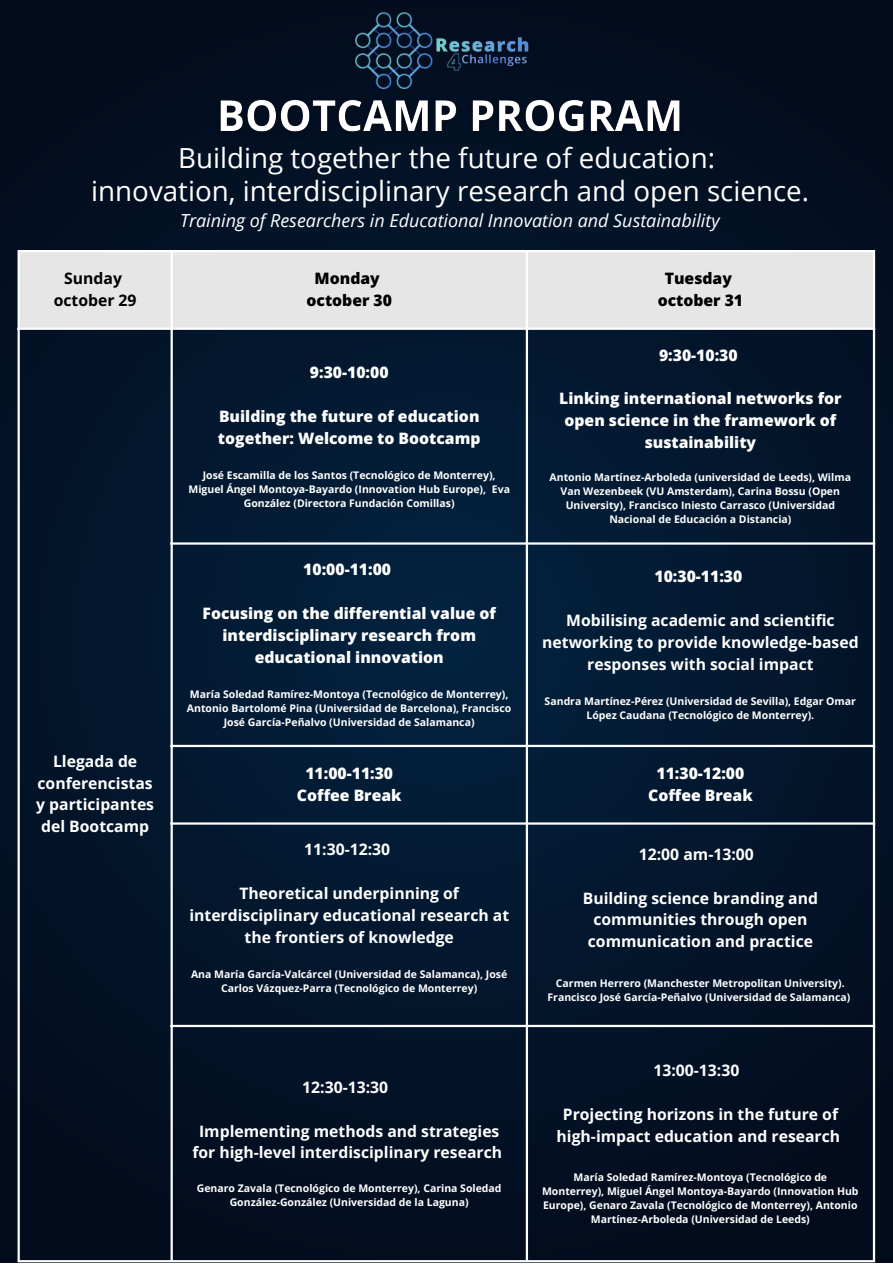
<style>
.page{position:relative;width:893px;height:1264px;background:#fff}
.page>*{position:absolute;margin:0;border:0;box-sizing:border-box;transform-origin:0 0}
.t1{font:27.75px "Open Sans";color:#fff}
.t2{font:italic 18px "Open Sans";color:#fff}
.t3{font:700 15.75px/21.9px "Open Sans";color:#fff;text-align:center}
.t4{font:800 15.75px/21.9px "Open Sans";color:#fff;text-align:center}
.t5{font:800 15.75px "Open Sans";color:#000}
.t6{font:700 15.75px "Open Sans";color:#000}
.t7{font:700 10.5px/14px "Open Sans";color:#fff;text-align:center}
</style>
<div class="page">
<img style="left:0;top:0;width:892px;height:1262px">
<img style="left:355px;top:12px;width:182px;height:74px">
<div style="left:20px;top:252px;width:852px;height:75px;background:#e6e6e6"></div>
<hr style="left:18px;top:252px;width:2px;height:1007px;background:#fff">
<hr style="left:170px;top:252px;width:3px;height:1007px;background:#fff">
<hr style="left:525px;top:252px;width:3px;height:1007px;background:#fff">
<hr style="left:872px;top:252px;width:3px;height:1007px;background:#fff">
<hr style="left:18px;top:250px;width:857px;height:2px;background:#fff">
<hr style="left:18px;top:327px;width:857px;height:3px;background:#fff">
<hr style="left:170px;top:542px;width:705px;height:2px;background:#fff">
<hr style="left:170px;top:744px;width:705px;height:3px;background:#fff">
<hr style="left:170px;top:822px;width:705px;height:2px;background:#fff">
<hr style="left:170px;top:1024px;width:705px;height:3px;background:#fff">
<hr style="left:18px;top:1259px;width:857px;height:3px;background:#fff">
<img style="left:210px;top:86px;width:480px;height:58px">
<p class="t1" style="left:178px;top:138px;width:538px">Building together the future of education:</p>
<p class="t1" style="left:91px;top:171px;width:719px">innovation, interdisciplinary research and open science.</p>
<p class="t2" style="left:180px;top:207px;width:541px">Training of Researchers in Educational Innovation and Sustainability</p>
<p class="t6" style="left:64px;top:267px;width:59px">Sunday</p>
<p class="t6" style="left:54px;top:289px;width:84px">october 29</p>
<p class="t3" style="left:36px;top:749px;width:119px">Llegada de conferencistas y participantes del Bootcamp</p>
<p class="t5" style="left:314px;top:267px;width:67px">Monday</p>
<p class="t5" style="left:306px;top:289px;width:87px">october 30</p>
<p class="t4" style="left:310px;top:361px;width:80px">9:30-10:00</p>
<p class="t4" style="left:218px;top:405px;width:264px;text-align:left">Building the future of education together: Welcome to Bootcamp</p>
<p class="t7" style="left:188px;top:467px;width:323px">José Escamilla de los Santos (Tecnológico de Monterrey),<br>Miguel Ángel Montoya-Bayardo (Innovation Hub Europe), Eva<br>González (Directora Fundación Comillas)</p>
<p class="t4" style="left:303px;top:558px;width:89px">10:00-11:00</p>
<p class="t4" style="left:202px;top:602px;width:295px">Focusing on the differential value of interdisciplinary research from educational innovation</p>
<p class="t7" style="left:187px;top:686px;width:326px">María Soledad Ramírez-Montoya (Tecnológico de Monterrey),<br>Antonio Bartolomé Pina (Universidad de Barcelona), Francisco<br>José García-Peñalvo (Universidad de Salamanca)</p>
<p class="t4" style="left:305px;top:761px;width:89px">11:00-11:30</p>
<p class="t4" style="left:297px;top:783px;width:106px">Coffee Break</p>
<p class="t3" style="left:304px;top:838px;width:87px">11:30-12:30</p>
<p class="t3" style="left:189px;top:882px;width:321px">Theoretical underpinning of interdisciplinary educational research at the frontiers of knowledge</p>
<p class="t7" style="left:191px;top:966px;width:317px">Ana María García-Valcárcel (Universidad de Salamanca), José<br>Carlos Vázquez-Parra (Tecnológico de Monterrey)</p>
<p class="t3" style="left:302px;top:1075px;width:87px">12:30-13:30</p>
<p class="t3" style="left:192px;top:1119px;width:311px">Implementing methods and strategies for high-level interdisciplinary research</p>
<p class="t7" style="left:197px;top:1180px;width:306px">Genaro Zavala (Tecnológico de Monterrey), Carina Soledad<br>González-González (Universidad de la Laguna)</p>
<p class="t5" style="left:664px;top:267px;width:69px">Tuesday</p>
<p class="t5" style="left:657px;top:289px;width:87px">october 31</p>
<p class="t4" style="left:659px;top:343px;width:80px">9:30-10:30</p>
<p class="t4" style="left:559px;top:387px;width:284px">Linking international networks for open science in the framework of sustainability</p>
<p class="t7" style="left:549px;top:470px;width:303px">Antonio Martínez-Arboleda (universidad de Leeds), Wilma Van Wezenbeek (VU Amsterdam), Carina Bossu (Open University), Francisco Iniesto Carrasco (Universidad Nacional de Educación a Distancia)</p>
<p class="t4" style="left:654px;top:565px;width:89px">10:30-11:30</p>
<p class="t3" style="left:542px;top:609px;width:318px">Mobilising academic and scientific networking to provide knowledge-based responses with social impact</p>
<p class="t7" style="left:544px;top:693px;width:313px">Sandra Martínez-Pérez (Universidad de Sevilla), Edgar Omar<br>López Caudana (Tecnológico de Monterrey).</p>
<p class="t4" style="left:656px;top:761px;width:89px">11:30-12:00</p>
<p class="t4" style="left:648px;top:783px;width:106px">Coffee Break</p>
<p class="t3" style="left:638px;top:842px;width:116px">12:00 am-13:00</p>
<p class="t3" style="left:582px;top:886px;width:237px">Building science branding and communities through open communication and practice</p>
<p class="t7" style="left:556px;top:975px;width:290px">Carmen Herrero (Manchester Metropolitan University).</p>
<p class="t7" style="left:547px;top:989px;width:304px">Francisco José García-Peñalvo (Universidad de Salamanca)</p>
<p class="t3" style="left:653px;top:1059px;width:87px">13:00-13:30</p>
<p class="t3" style="left:556px;top:1102px;width:285px">Projecting horizons in the future of high-impact education and research</p>
<p class="t7" style="left:542px;top:1170px;width:318px">María Soledad Ramírez-Montoya (Tecnológico de Monterrey), Miguel Ángel Montoya-Bayardo (Innovation Hub Europe), Genaro Zavala (Tecnológico de Monterrey), Antonio Martínez-Arboleda (Universidad de Leeds)</p>
</div>
